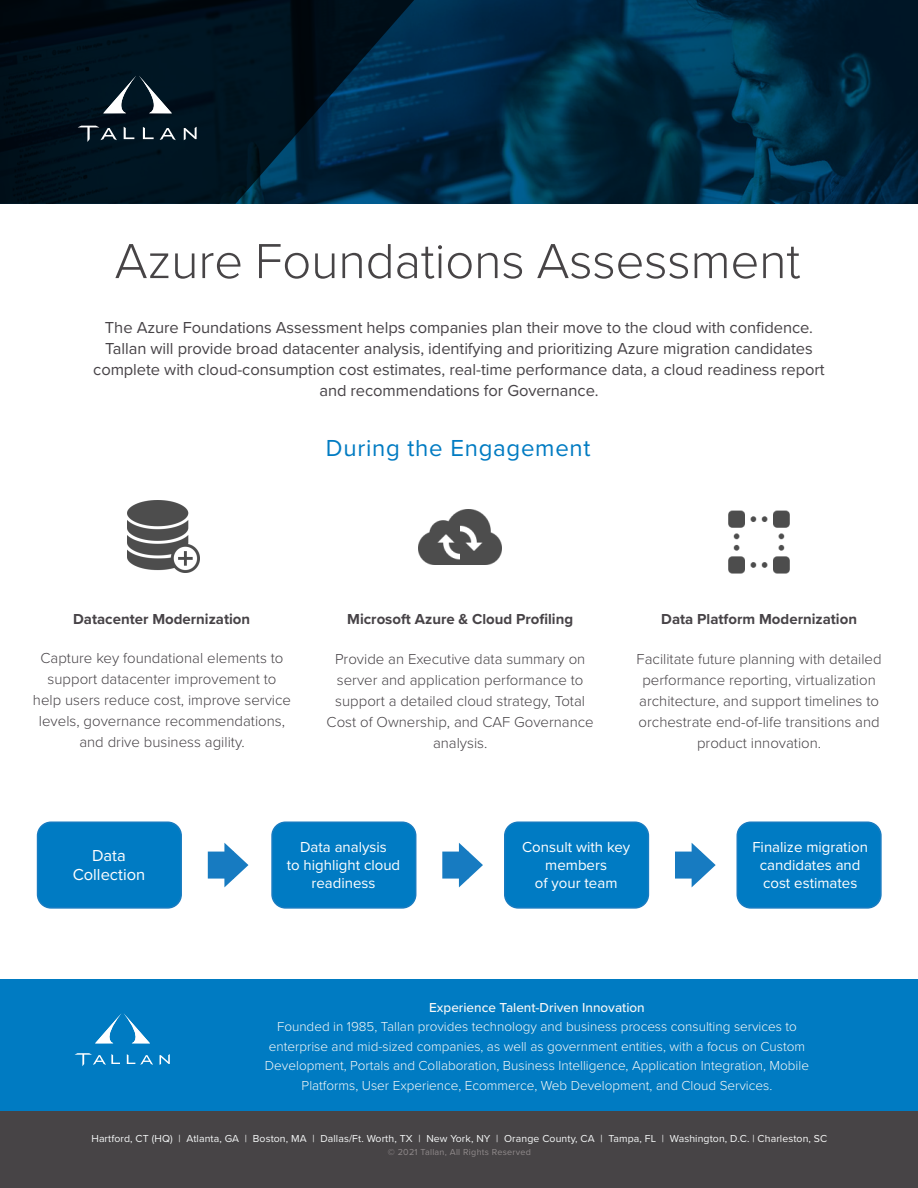
<style>
.page{position:relative;width:918px;height:1188px;background:#fff}
.page>*{position:absolute;margin:0;border:0;box-sizing:border-box;transform-origin:0 0}
.t1{font:300 51px "Proxima Nova";letter-spacing:-.005em;color:#474446}
.t2{font:24px "Proxima Nova";letter-spacing:.03em;color:#007bc2}
.t3{font:16.5px/21px "Proxima Nova";letter-spacing:-.005em;color:#474347;text-align:center}
.Note{font:16.5px "Proxima Nova";color:#fff}
.t4{font:300 15px/21px "Proxima Nova";color:#474347;text-align:center}
.Note-2{font:15px/18px "Proxima Nova";color:#fff;text-align:center}
.t5{font:700 15px "Proxima Nova";color:#474347}
.t6{font:300 13.5px/19.5px "Proxima Nova";color:#f5f7f7;text-align:center}
.t7{font:500 13.5px "Proxima Nova";color:#f5f7f7}
.t8{font:10.5px "Proxima Nova";letter-spacing:.01em;color:#f5f7f7}
.t9{font:9px "Proxima Nova";letter-spacing:.03em;color:#908a8b}
.s1{color:#f8f8f7}
</style>
<div class="page">
<img style="left:128px;top:500px;width:72px;height:72px">
<svg style="left:414px;top:0;width:504px;height:204px;background:#002b43"></svg>
<svg style="left:0;top:0;width:414px;height:204px;background:#001726"></svg>
<svg style="left:78px;top:126px;width:39px;height:16px"></svg>
<svg style="left:124px;top:127px;width:10px;height:12px"></svg>
<svg style="left:143px;top:127px;width:11px;height:12px"></svg>
<svg style="left:160px;top:128px;width:16px;height:12px"></svg>
<svg style="left:184px;top:127px;width:13px;height:13px"></svg>
<svg style="left:103px;top:76px;width:69px;height:37px"></svg>
<img style="left:418px;top:509px;width:84px;height:56px">
<img style="left:728px;top:510px;width:62px;height:64px">
<div style="left:0;top:980px;width:918px;height:132px;background:#007bc2"></div>
<div style="left:0;top:1112px;width:918px;height:76px;background:#474446"></div>
<svg style="left:75px;top:1053px;width:45px;height:13px"></svg>
<svg style="left:127px;top:1054px;width:26px;height:11px"></svg>
<svg style="left:160px;top:1054px;width:10px;height:11px"></svg>
<svg style="left:95px;top:1014px;width:55px;height:29px"></svg>
<div style="left:38px;top:822px;width:143px;height:86px;background:#007bc3;border-radius:14px"></div>
<div style="left:37px;top:821px;width:145px;height:88px;border:2px solid #177bc1;border-radius:14px"></div>
<div style="left:208px;top:852px;width:26px;height:27px;background:#177bc1"></div>
<svg style="left:224px;top:843px;width:24px;height:44px"></svg>
<div style="left:272px;top:822px;width:144px;height:86px;background:#007bc3;border-radius:14px"></div>
<div style="left:271px;top:821px;width:145px;height:88px;border:2px solid #177bc1;border-radius:14px"></div>
<div style="left:505px;top:822px;width:143px;height:86px;background:#007bc3;border-radius:14px"></div>
<div style="left:504px;top:821px;width:145px;height:88px;border:2px solid #177bc1;border-radius:14px"></div>
<div style="left:737px;top:822px;width:144px;height:86px;background:#007bc3;border-radius:14px"></div>
<div style="left:736px;top:821px;width:146px;height:88px;border:2px solid #177bc1;border-radius:14px"></div>
<div style="left:442px;top:852px;width:26px;height:27px;background:#177bc1"></div>
<svg style="left:459px;top:843px;width:24px;height:44px"></svg>
<div style="left:675px;top:852px;width:26px;height:27px;background:#177bc1"></div>
<svg style="left:692px;top:843px;width:24px;height:44px"></svg>
<p class="t1" style="left:115px;top:223px;width:687px">Azure Foundations Assessment</p>
<p class="t3" style="left:93px;top:316px;width:733px">The Azure Foundations Assessment helps companies plan their move to the cloud with confidence.<br>Tallan will provide broad datacenter analysis, identifying and prioritizing Azure migration candidates complete with cloud-consumption cost estimates, real-time performance data, a cloud readiness report and recommendations for Governance.</p>
<p class="t2" style="left:326px;top:430px;width:266px">During the Engagement</p>
<p class="t5" style="left:73px;top:608px;width:179px">Datacenter Modernization</p>
<p class="t4" style="left:33px;top:647px;width:260px">Capture key foundational elements to support datacenter improvement to help users reduce cost, improve service levels, governance recommendations, and drive business agility.</p>
<p class="t5" style="left:347px;top:608px;width:228px">Microsoft Azure &amp; Cloud Profiling</p>
<p class="t4" style="left:327px;top:648px;width:269px">Provide an Executive data summary on server and application performance to support a detailed cloud strategy, Total Cost of Ownership, and CAF Governance analysis.</p>
<p class="t5" style="left:661px;top:608px;width:197px">Data Platform Modernization</p>
<p class="t4" style="left:637px;top:647px;width:247px">Facilitate future planning with detailed performance reporting, virtualization architecture, and support timelines to orchestrate end-of-life transitions and product innovation.</p>
<p class="Note" style="left:92px;top:843px;width:35px">Data</p>
<p class="Note" style="left:73px;top:863px;width:74px">Collection</p>
<p class="Note-2" style="left:300px;top:837px;width:88px">Data analysis</p>
<p class="Note-2" style="left:287px;top:855px;width:115px">to highlight cloud</p>
<p class="Note-2" style="left:312px;top:873px;width:65px">readiness</p>
<p class="Note-2" style="left:522px;top:837px;width:109px">Consult with key members</p>
<p class="Note-2" style="left:535px;top:873px;width:84px">of your team</p>
<p class="Note-2" style="left:752px;top:837px;width:117px">Finalize migration candidates and cost estimates</p>
<p class="t7" style="left:429px;top:997px;width:217px">Experience Talent-Driven Innovation</p>
<p class="t6" style="left:265px;top:1016px;width:546px">Founded in 1985, Tallan provides technology and business process consulting services to enterprise and mid-sized companies, as well as government entities, with a focus on Custom Development, Portals and Collaboration, Business Intelligence, Application Integration, Mobile Platforms, User Experience, Ecommerce, Web Development, and Cloud Services.</p>
<p class="t8" style="left:91px;top:1131px;width:737px">Hartford, CT (HQ) | Atlanta, GA | Boston, MA | Dallas/Ft. Worth, TX | New York, NY | Orange County, CA | Tampa, FL | Washington, D.C. <span class="s1">| Charleston, SC</span></p>
<p class="t9" style="left:388px;top:1146px;width:145px">© 2021 Tallan, All Rights Reserved</p>
</div>
